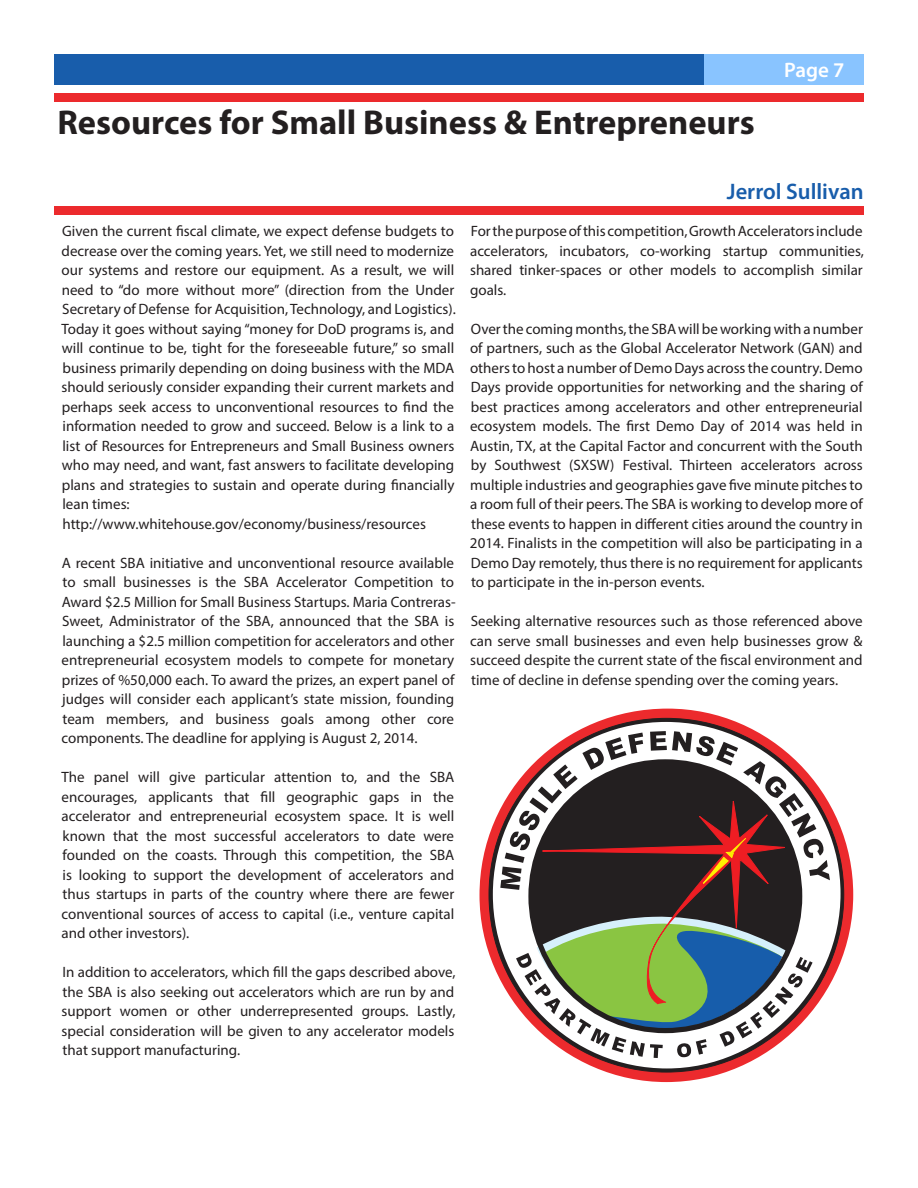
<style>
.page{position:relative;width:918px;height:1188px;background:#fff}
.page>*{position:absolute;margin:0;border:0;box-sizing:border-box;transform-origin:0 0}
.t1{font:700 34.5px "Myriad Pro";color:#231f20}
.t2{font:600 22.5px "Myriad Pro";color:#185dab}
.t3{font:600 21px "Myriad Pro";color:#fff}
.t4{font:15px/19.5px "Myriad Pro";color:#231f20;text-align:justify}
</style>
<div class="page">
<div style="left:54px;top:54px;width:810px;height:31px;background:#185dab"></div>
<div style="left:704px;top:54px;width:160px;height:31px;background:#89c4ff"></div>
<div style="left:54px;top:206px;width:810px;height:9px;background:#ec2a2d"></div>
<div style="left:54px;top:93px;width:810px;height:9px;background:#ec2a2d"></div>
<svg style="left:480px;top:709px;width:373px;height:373px;background:#b92b2d"></svg>
<div style="left:493px;top:722px;width:348px;height:346px;background:#fff;border-radius:50%"></div>
<svg style="left:500px;top:731px;width:330px;height:327px"></svg>
<p class="t1" style="left:58px;top:100px;width:699px">Resources for Small Business &amp; Entrepreneurs</p>
<p class="t3" style="left:784px;top:57px;width:62px">Page 7</p>
<p class="t4" style="left:62px;top:221px;width:396px;text-align:left">Given the current fiscal climate, we expect defense budgets to decrease over the coming years. Yet, we still need to modernize our systems and restore our equipment. As a result, we will need to “do more without more” (direction from the Under Secretary of Defense for Acquisition, Technology, and Logistics).<br>Today it goes without saying “money for DoD programs is, and will continue to be, tight for the foreseeable future,” so small business primarily depending on doing business with the MDA should seriously consider expanding their current markets and perhaps seek access to unconventional resources to find the information needed to grow and succeed. Below is a link to a list of Resources for Entrepreneurs and Small Business owners who may need, and want, fast answers to facilitate developing plans and strategies to sustain and operate during financially lean times:</p>
<p class="t4" style="left:62px;top:514px;width:365px">http://www.whitehouse.gov/economy/business/resources</p>
<p class="t4" style="left:62px;top:553px;width:396px">A recent SBA initiative and unconventional resource available to small businesses is the SBA Accelerator Competition to Award $2.5 Million for Small Business Startups. Maria Contreras-Sweet, Administrator of the SBA, announced that the SBA is launching a $2.5 million competition for accelerators and other entrepreneurial ecosystem models to compete for monetary prizes of %50,000 each. To award the prizes, an expert panel of judges will consider each applicant’s state mission, founding team members, and business goals among other core components. The deadline for applying is August 2, 2014.</p>
<p class="t4" style="left:62px;top:767px;width:394px">The panel will give particular attention to, and the SBA encourages, applicants that fill geographic gaps in the accelerator and entrepreneurial ecosystem space. It is well known that the most successful accelerators to date were founded on the coasts. Through this competition, the SBA is looking to support the development of accelerators and thus startups in parts of the country where there are fewer conventional sources of access to capital (i.e., venture capital and other investors).</p>
<p class="t4" style="left:62px;top:962px;width:395px">In addition to accelerators, which fill the gaps described above, the SBA is also seeking out accelerators which are run by and support women or other underrepresented groups. Lastly, special consideration will be given to any accelerator models that support manufacturing.</p>
<p class="t2" style="left:727px;top:177px;width:138px">Jerrol Sullivan</p>
<p class="t4" style="left:470px;top:221px;width:395px">For the purpose of this competition, Growth Accelerators include accelerators, incubators, co-working startup communities, shared tinker-spaces or other models to accomplish similar goals.</p>
<p class="t4" style="left:470px;top:319px;width:394px">Over the coming months, the SBA will be working with a number of partners, such as the Global Accelerator Network (GAN) and others to host a number of Demo Days across the country. Demo Days provide opportunities for networking and the sharing of best practices among accelerators and other entrepreneurial ecosystem models. The first Demo Day of 2014 was held in Austin, TX, at the Capital Factor and concurrent with the South by Southwest (SXSW) Festival. Thirteen accelerators across multiple industries and geographies gave five minute pitches to a room full of their peers. The SBA is working to develop more of these events to happen in different cities around the country in 2014. Finalists in the competition will also be participating in a Demo Day remotely, thus there is no requirement for applicants to participate in the in-person events.</p>
<p class="t4" style="left:470px;top:611px;width:394px">Seeking alternative resources such as those referenced above can serve small businesses and even help businesses grow &amp; succeed despite the current state of the fiscal environment and time of decline in defense spending over the coming years.</p>
</div>
